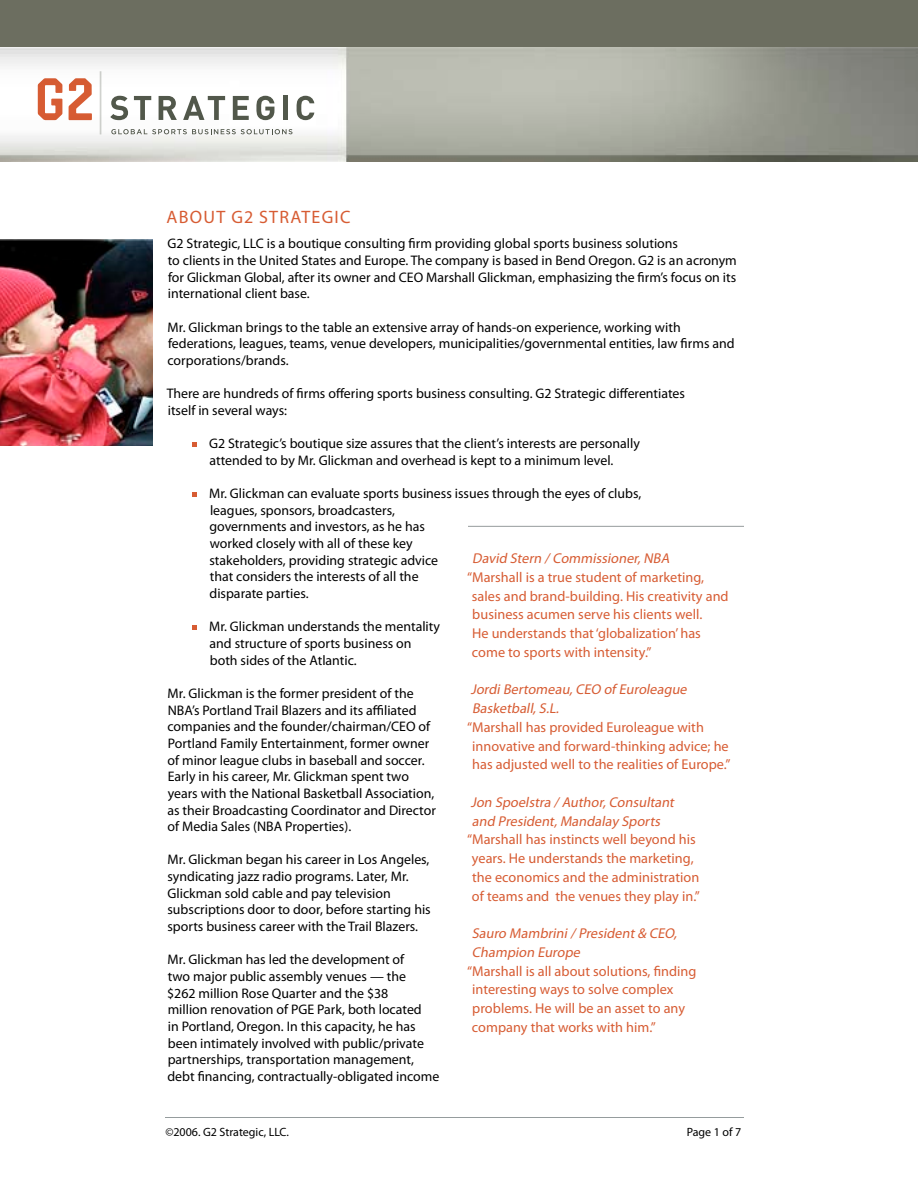
<style>
.page{position:relative;width:918px;height:1188px;background:#fff}
.page>*{position:absolute;margin:0;border:0;box-sizing:border-box;transform-origin:0 0}
.t1{font:18px "Myriad Pro";letter-spacing:.07em;color:#d75c33}
.t2{font:14.25px/18.8px "Myriad Pro";letter-spacing:.005em;color:#d75c33}
.t3{font:italic 14.25px/18.8px "Myriad Pro";color:#d75c33}
.t4{font:13.8px/16.6px "Myriad Pro";color:#000}
.t5{font:12px "Myriad Pro";color:#000}
</style>
<div class="page">
<svg style="left:193px;top:443px;width:4px;height:4px"></svg>
<svg style="left:193px;top:493px;width:4px;height:4px"></svg>
<svg style="left:193px;top:626px;width:4px;height:4px"></svg>
<div style="left:0;top:0;width:918px;height:90px;background:#6c6e60"></div>
<img style="left:0;top:48px;width:918px;height:114px">
<svg style="left:110px;top:96px;width:18px;height:24px"></svg>
<svg style="left:134px;top:96px;width:17px;height:24px"></svg>
<svg style="left:159px;top:96px;width:18px;height:24px"></svg>
<svg style="left:183px;top:96px;width:42px;height:24px"></svg>
<svg style="left:233px;top:96px;width:16px;height:24px"></svg>
<svg style="left:256px;top:96px;width:18px;height:24px"></svg>
<div style="left:283px;top:96px;width:5px;height:24px;background:#52584b"></div>
<svg style="left:297px;top:96px;width:17px;height:24px"></svg>
<svg style="left:111px;top:129px;width:181px;height:5px"></svg>
<svg style="left:38px;top:78px;width:24px;height:42px"></svg>
<svg style="left:69px;top:78px;width:23px;height:42px"></svg>
<hr style="left:100px;top:71px;width:1px;height:63px;background:#d0d2ce">
<hr style="left:165px;top:1117px;width:579px;height:1px;background:#959c9d">
<hr style="left:468px;top:526px;width:276px;height:1px;background:#959c9d">
<img style="left:0;top:239px;width:153px;height:206px">
<h1 class="t1" style="left:167px;top:206px;width:185px">ABOUT G2 STRATEGIC</h1>
<p class="t4" style="left:168px;top:235px;width:571px">G2 Strategic, LLC is a boutique consulting firm providing global sports business solutions<br>to clients in the United States and Europe. The company is based in Bend Oregon. G2 is an acronym for Glickman Global, after its owner and CEO Marshall Glickman, emphasizing the firm’s focus on its international client base.</p>
<p class="t4" style="left:168px;top:319px;width:569px">Mr. Glickman brings to the table an extensive array of hands-on experience, working with federations, leagues, teams, venue developers, municipalities/governmental entities, law firms and corporations/brands.</p>
<p class="t4" style="left:167px;top:385px;width:520px">There are hundreds of firms offering sports business consulting. G2 Strategic differentiates itself in several ways:</p>
<p class="t4" style="left:209px;top:435px;width:432px">G2 Strategic’s boutique size assures that the client’s interests are personally attended to by Mr. Glickman and overhead is kept to a minimum level.</p>
<p class="t4" style="left:209px;top:485px;width:434px">Mr. Glickman can evaluate sports business issues through the eyes of clubs, leagues, sponsors, broadcasters,<br>governments and investors, as he has<br>worked closely with all of these key<br>stakeholders, providing strategic advice<br>that considers the interests of all the<br>disparate parties.</p>
<p class="t4" style="left:209px;top:618px;width:233px">Mr. Glickman understands the mentality and structure of sports business on both sides of the Atlantic.</p>
<p class="t4" style="left:167px;top:685px;width:270px">Mr. Glickman is the former president of the NBA’s Portland Trail Blazers and its affiliated companies and the founder/chairman/CEO of Portland Family Entertainment, former owner of minor league clubs in baseball and soccer.<br>Early in his career, Mr. Glickman spent two years with the National Basketball Association, as their Broadcasting Coordinator and Director of Media Sales (NBA Properties).</p>
<p class="t4" style="left:167px;top:851px;width:265px">Mr. Glickman began his career in Los Angeles, syndicating jazz radio programs. Later, Mr.<br>Glickman sold cable and pay television subscriptions door to door, before starting his sports business career with the Trail Blazers.</p>
<p class="t4" style="left:167px;top:951px;width:274px">Mr. Glickman has led the development of<br>two major public assembly venues — the<br>$262 million Rose Quarter and the $38<br>million renovation of PGE Park, both located<br>in Portland, Oregon. In this capacity, he has been intimately involved with public/private partnerships, transportation management, debt financing, contractually-obligated income</p>
<p class="t3" style="left:472px;top:549px;width:202px">David Stern /Commissioner,NBA</p>
<p class="t2" style="left:472px;top:567px;width:258px;text-indent:-5px">“Marshall is a true student of marketing, sales and brand-building. His creativity and business acumen serve his clients well.<br>He understands that ‘globalization’ has come to sports with intensity.”</p>
<p class="t3" style="left:471px;top:680px;width:220px">JordiBertomeau,CEO of Euroleague<br>Basketball,S.L.</p>
<p class="t2" style="left:472px;top:717px;width:260px;text-indent:-5px">“Marshall has provided Euroleague with innovative and forward-thinking advice; he has adjusted well to the realities of Europe.”</p>
<p class="t3" style="left:471px;top:792px;width:208px">Jon Spoelstra /Author,Consultant and President,Mandalay Sports</p>
<p class="t2" style="left:467px;top:830px;width:234px;text-align:center">“Marshall has instincts well beyond his years. He understands the marketing, the economics and the administration of teams and the venues they play in.”</p>
<p class="t3" style="left:472px;top:924px;width:210px">Sauro Mambrini/President&amp; CEO,<br>Champion Europe</p>
<p class="t2" style="left:472px;top:961px;width:226px;text-indent:-5px">“Marshall is all about solutions, finding interesting ways to solve complex problems. He will be an asset to any company that works with him.”</p>
<p class="t5" style="left:165px;top:1124px;width:125px">©2006. G2 Strategic, LLC.</p>
<p class="t5" style="left:687px;top:1124px;width:56px">Page 1 of 7</p>
</div>
